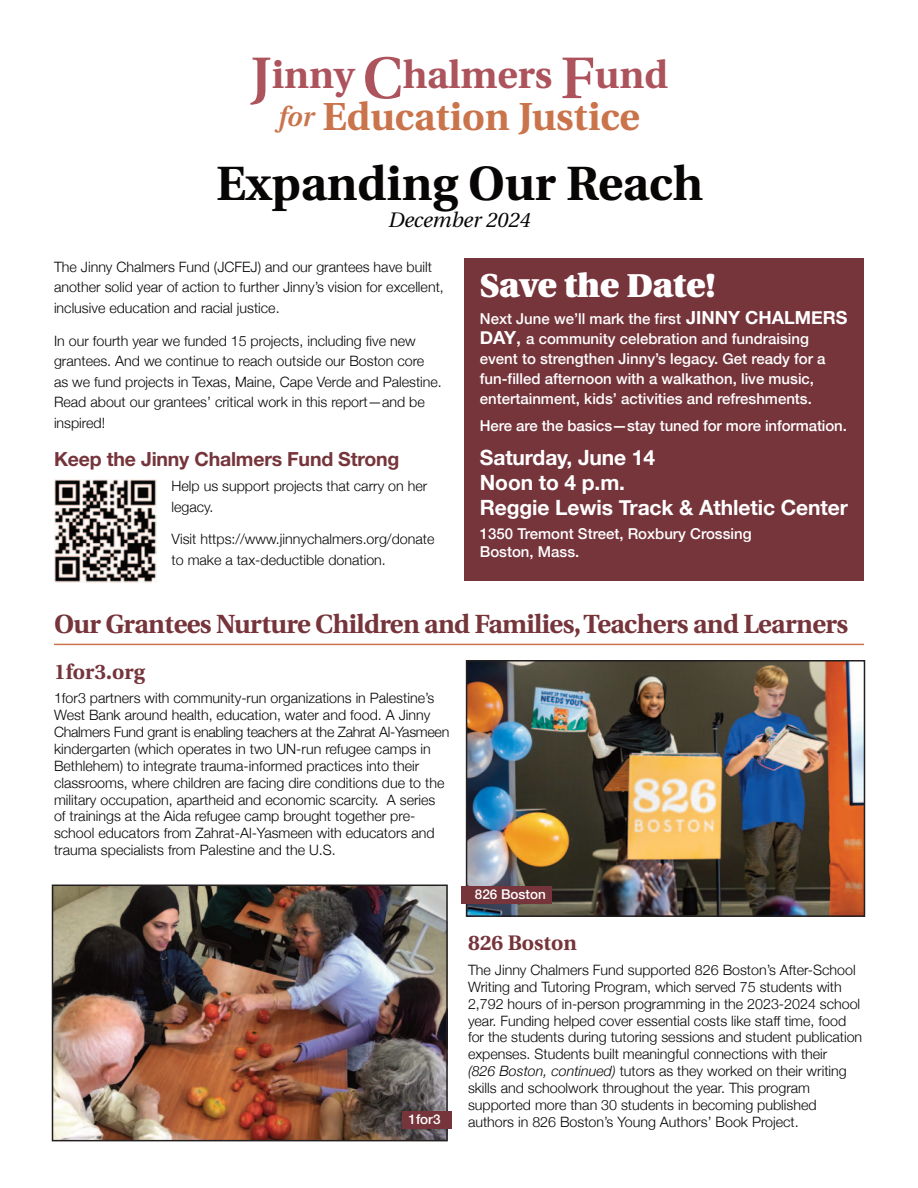
<style>
.page{position:relative;width:918px;height:1188px;background:#fff}
.page>*{position:absolute;margin:0;border:0;box-sizing:border-box;transform-origin:0 0}
.t1{font:700 48px "Utopia";color:#080505}
.t2{font:700 39px "Utopia";color:#ca744b}
.t3{font:700 39px "Utopia";color:#ad535c}
.t4{font:900 33px "Utopia";color:#fff}
.t5{font:700 26.25px "Utopia";letter-spacing:-.02em;color:#76343b}
.t6{font:700 21px "Helvetica Neue";letter-spacing:-.005em;color:#fff}
.t7{font:700 21px "Utopia";color:#76343b}
.t8{font:italic 21px "Utopia";color:#080505}
.t9{font:700 19.5px "Helvetica Neue LT Std";letter-spacing:-.01em;color:#76343b}
.t10{font:500 15px/20.1px "Helvetica Neue";color:#fff}
.t11{font:300 14.25px/16.8px "Helvetica Neue";color:#080505}
.t12{font:500 13.5px "Helvetica Neue LT Std";color:#fff}
.s1{font-weight:600;font-size:58.5px}
.s2{font-weight:600;font-style:italic;font-size:27.6px}
.s3{font-weight:700;font-size:18px}
.s4{font-size:18px}
.s5{font-style:italic}
</style>
<div class="page">
<hr style="left:54px;top:644px;width:810px;height:1px;background:#ca744b">
<img style="left:469px;top:663px;width:393px;height:251px">
<div style="left:466px;top:660px;width:399px;height:257px;border:2px solid #231f20"></div>
<div style="left:461px;top:887px;width:91px;height:17px;background:#76343b"></div>
<img style="left:55px;top:888px;width:390px;height:250px">
<div style="left:52px;top:885px;width:396px;height:256px;border:2px solid #231f20"></div>
<div style="left:403px;top:1111px;width:49px;height:18px;background:#76343b"></div>
<svg style="left:55px;top:582px;width:97px;height:1px"></svg>
<img style="left:54px;top:480px;width:103px;height:102px">
<div style="left:465px;top:258px;width:399px;height:322px;background:#76343b"></div>
<p class="t3" style="left:250px;top:59px;width:419px"><span class="s1">J</span>inny <span class="s1">C</span>halmers <span class="s1">F</span>und</p>
<p class="t2" style="left:278px;top:101px;width:363px"><span class="s2">for</span> Education Justice</p>
<p class="t1" style="left:216px;top:164px;width:488px">Expanding Our Reach</p>
<p class="t8" style="left:388px;top:211px;width:144px">December 2024</p>
<p class="t11" style="left:54px;top:256px;width:391px;line-height:20.5px">The Jinny Chalmers Fund (JCFEJ) and our grantees have built another solid year of action to further Jinny’s vision for excellent, inclusive education and racial justice.</p>
<p class="t11" style="left:54px;top:330px;width:389px;line-height:20.7px">In our fourth year we funded 15 projects, including five new grantees. And we continue to reach outside our Boston core as we fund projects in Texas, Maine, Cape Verde and Palestine.<br>Read about our grantees’ critical work in this report—and be inspired!</p>
<p class="t9" style="left:54px;top:452px;width:347px">Keep the Jinny Chalmers Fund Strong</p>
<p class="t11" style="left:172px;top:475px;width:257px;line-height:20.7px">Help us support projects that carry on her legacy.</p>
<p class="t11" style="left:172px;top:529px;width:264px;line-height:20.7px">Visit https://www.jinnychalmers.org/donate to make a tax-deductible donation.</p>
<p class="t4" style="left:480px;top:273px;width:237px">Save the Date!</p>
<p class="t10" style="left:480px;top:308px;width:369px">Next June we’ll mark the first <span class="s3">JINNY CHALMERS DAY</span><span class="s4">,</span> a community celebration and fundraising event to strengthen Jinny’s legacy. Get ready for a fun-filled afternoon with a walkathon, live music, entertainment, kids’ activities and refreshments.</p>
<p class="t10" style="left:480px;top:416px;width:369px">Here are the basics—stay tuned for more information.</p>
<p class="t6" style="left:480px;top:444px;width:177px">Saturday, June 14</p>
<p class="t6" style="left:480px;top:469px;width:147px">Noon to 4 p.m.</p>
<p class="t6" style="left:480px;top:495px;width:370px">Reggie Lewis Track &amp; Athletic Center</p>
<p class="t10" style="left:480px;top:523px;width:273px">1350 Tremont Street, Roxbury Crossing</p>
<p class="t10" style="left:480px;top:541px;width:101px">Boston, Mass.</p>
<p class="t5" style="left:54px;top:613px;width:796px">Our Grantees Nurture Children and Families, Teachers and Learners</p>
<p class="t7" style="left:54px;top:663px;width:92px">1for3.org</p>
<p class="t11" style="left:54px;top:690px;width:397px">1for3 partners with community-run organizations in Palestine’s West Bank around health, education, water and food. A Jinny Chalmers Fund grant is enabling teachers at the Zahrat Al-Yasmeen kindergarten (which operates in two UN-run refugee camps in Bethlehem) to integrate trauma-informed practices into their classrooms, where children are facing dire conditions due to the military occupation, apartheid and economic scarcity. A series of trainings at the Aida refugee camp brought together pre&shy;school educators from Zahrat-Al-Yasmeen with educators and trauma specialists from Palestine and the U.S.</p>
<p class="t12" style="left:409px;top:1114px;width:34px">1for3</p>
<p class="t12" style="left:475px;top:890px;width:73px">826 Boston</p>
<p class="t7" style="left:468px;top:935px;width:111px">826 Boston</p>
<p class="t11" style="left:468px;top:961px;width:396px">The Jinny Chalmers Fund supported 826 Boston’s After-School Writing and Tutoring Program, which served 75 students with 2,792 hours of in-person programming in the 2023-2024 school year. Funding helped cover essential costs like staff time, food for the students during tutoring sessions and student publication expenses. Students built meaningful connections with their<br><span class="s5">(826 Boston, continued)</span> tutors as they worked on their writing skills and schoolwork throughout the year. This program supported more than 30 students in becoming published authors in 826 Boston’s Young Authors’ Book Project.</p>
</div>
